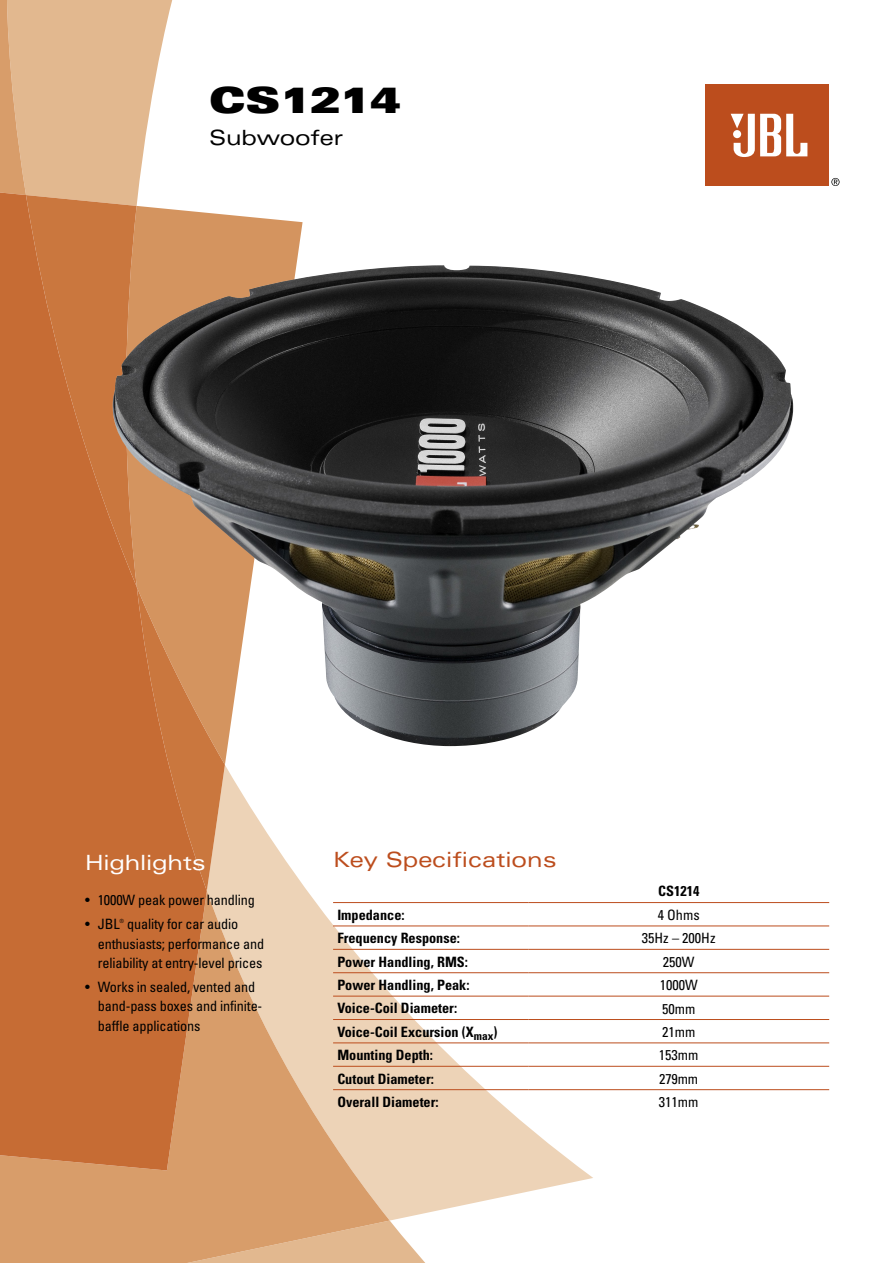
<style>
.page{position:relative;width:893px;height:1263px;background:#fff}
.page>*{position:absolute;margin:0;border:0;box-sizing:border-box;transform-origin:0 0}
.t1{font:900 expanded 36px "Univers";letter-spacing:-.01em;color:#000}
.t2{font:expanded 21px "Univers";color:#bc4d1d}
.t3{font:expanded 21px "Univers";letter-spacing:-.01em;color:#fff}
.t4{font:expanded 21px "Univers";letter-spacing:-.01em;color:#000}
.t5{font:condensed 14.25px/19.5px "Univers";letter-spacing:-.01em;color:#000;text-align:center}
.t6{font:700 condensed 14.25px "Univers";color:#000}
.t7{font:condensed 5.7px "Univers";color:#000}
</style>
<div class="page">
<svg style="left:390px;top:903px;width:203px;height:317px"></svg>
<svg style="left:0;top:0;width:390px;height:1263px"></svg>
<svg style="left:225px;top:206px;width:78px;height:559px;fill:#d4945f"></svg>
<svg style="left:207px;top:195px;width:18px;height:696px;background:#dba67b"></svg>
<svg style="left:0;top:191px;width:207px;height:979px;background:#c8723b"></svg>
<div style="left:705px;top:84px;width:124px;height:102px;background:#bc4d1d"></div>
<svg style="left:731px;top:114px;width:76px;height:43px"></svg>
<svg style="left:831px;top:178px;width:8px;height:8px"></svg>
<hr style="left:333px;top:902px;width:195px;height:1px;background:#bc4d1d">
<hr style="left:528px;top:902px;width:301px;height:1px;background:#bc4d1d">
<hr style="left:333px;top:925px;width:195px;height:1px;background:#bc4d1d">
<hr style="left:528px;top:925px;width:301px;height:1px;background:#bc4d1d">
<hr style="left:333px;top:949px;width:195px;height:1px;background:#bc4d1d">
<hr style="left:528px;top:949px;width:301px;height:1px;background:#bc4d1d">
<hr style="left:333px;top:972px;width:195px;height:1px;background:#bc4d1d">
<hr style="left:528px;top:972px;width:301px;height:1px;background:#bc4d1d">
<hr style="left:333px;top:996px;width:195px;height:1px;background:#bc4d1d">
<hr style="left:528px;top:996px;width:301px;height:1px;background:#bc4d1d">
<hr style="left:333px;top:1019px;width:195px;height:1px;background:#bc4d1d">
<hr style="left:528px;top:1019px;width:301px;height:1px;background:#bc4d1d">
<hr style="left:333px;top:1042px;width:195px;height:1px;background:#bc4d1d">
<hr style="left:528px;top:1042px;width:301px;height:1px;background:#bc4d1d">
<hr style="left:333px;top:1066px;width:195px;height:1px;background:#bc4d1d">
<hr style="left:528px;top:1066px;width:301px;height:1px;background:#bc4d1d">
<hr style="left:333px;top:1089px;width:195px;height:1px;background:#bc4d1d">
<hr style="left:528px;top:1089px;width:301px;height:1px;background:#bc4d1d">
<img style="left:113px;top:265px;width:680px;height:481px">
<h1 class="t1" style="left:209px;top:78px;width:193px">CS1214</h1>
<h2 class="t4" style="left:209px;top:125px;width:135px">Subwoofer</h2>
<h2 class="t3" style="left:85px;top:850px;width:122px">Highlights</h2>
<p class="t5" style="left:85px;top:890px;width:171px">• 1000W peak power handling</p>
<p class="t5" style="left:85px;top:914px;width:36px">• JBL</p>
<p class="t7" style="left:120px;top:918px;width:6px">®</p>
<p class="t5" style="left:98px;top:914px;width:168px">quality for car audio enthusiasts; performance and reliability at entry-level prices</p>
<p class="t5" style="left:98px;top:976px;width:166px;text-align:left;text-indent:-13px">• Works in sealed, vented and band-pass boxes and infinite&shy;baffle applications</p>
<h2 class="t2" style="left:333px;top:847px;width:225px">Key Specifications</h2>
<p class="t6" style="left:658px;top:882px;width:43px">CS1214</p>
<p class="t6" style="left:337px;top:906px;width:69px">Impedance:</p>
<p class="t5" style="left:658px;top:905px;width:43px">4 Ohms</p>
<p class="t6" style="left:337px;top:929px;width:124px">Frequency Response:</p>
<p class="t5" style="left:642px;top:928px;width:75px">35Hz – 200Hz</p>
<p class="t6" style="left:337px;top:953px;width:132px">Power Handling, RMS:</p>
<p class="t5" style="left:663px;top:952px;width:33px">250W</p>
<p class="t6" style="left:337px;top:976px;width:134px">Power Handling, Peak:</p>
<p class="t5" style="left:660px;top:975px;width:39px">1000W</p>
<p class="t6" style="left:337px;top:999px;width:121px">Voice-Coil Diameter:</p>
<p class="t5" style="left:662px;top:998px;width:35px">50mm</p>
<p class="t6" style="left:337px;top:1023px;width:162px">Voice-Coil Excursion (X<sub>max</sub>)</p>
<p class="t5" style="left:662px;top:1022px;width:35px">21mm</p>
<p class="t6" style="left:337px;top:1046px;width:97px">Mounting Depth:</p>
<p class="t5" style="left:659px;top:1045px;width:41px">153mm</p>
<p class="t6" style="left:337px;top:1070px;width:98px">Cutout Diameter:</p>
<p class="t5" style="left:659px;top:1068px;width:40px">279mm</p>
<p class="t6" style="left:337px;top:1093px;width:103px">Overall Diameter:</p>
<p class="t5" style="left:659px;top:1092px;width:41px">311mm</p>
</div>
